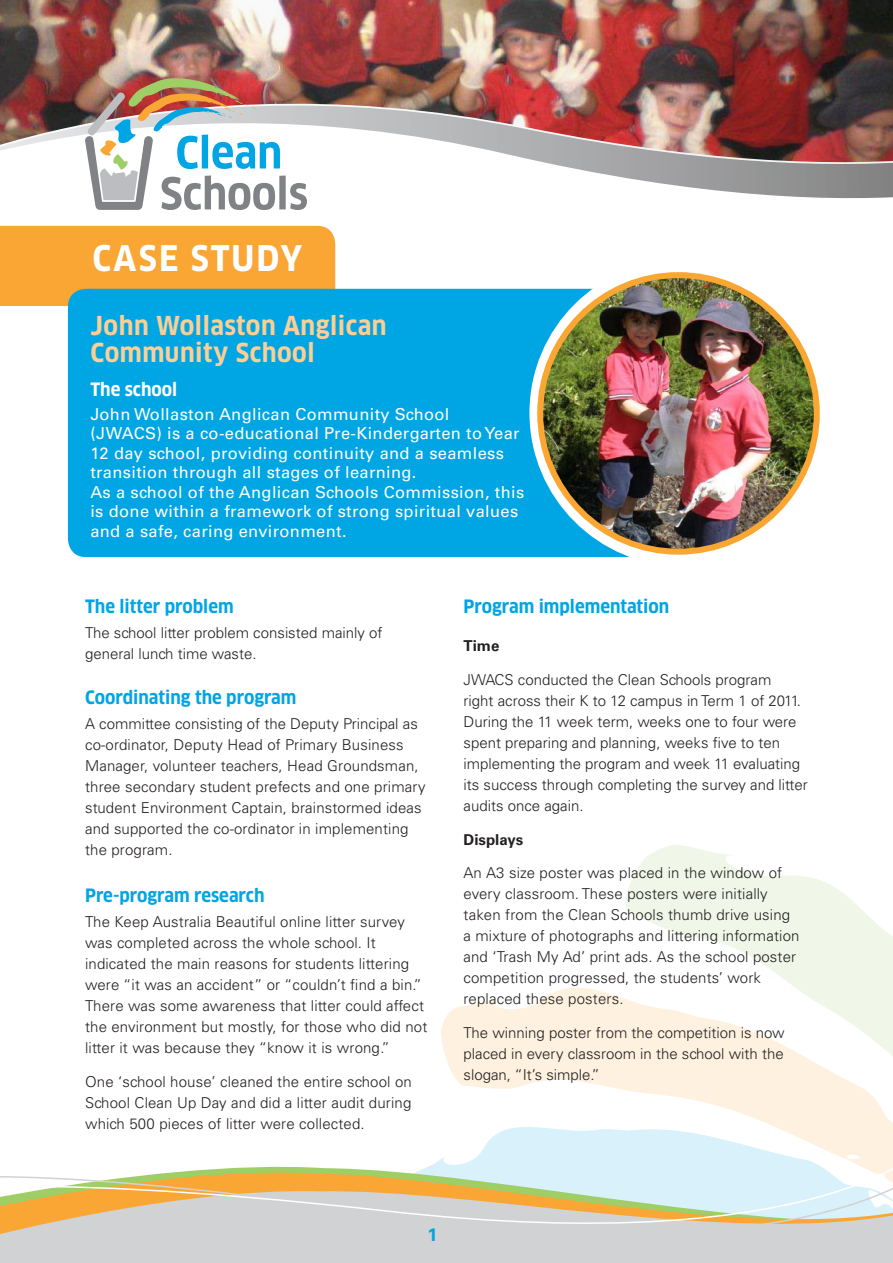
<style>
.page{position:relative;width:893px;height:1263px;background:#fff}
.page>*{position:absolute;margin:0;border:0;box-sizing:border-box;transform-origin:0 0}
.HEADING{font:700 34.5px "Clan Narrow";letter-spacing:.06em;color:#fff}
.t1{font:700 25.5px/27px "Clan Narrow";letter-spacing:.02em;color:#fdcf94}
.SUB{font:700 18px "Clan Narrow";color:#00a5e3}
.SUB-2{font:700 18px "Clan Narrow";color:#fff}
.t2{font:700 18px "Univers";color:#00a5e3}
.t3{font:16.5px/19.5px "Univers";letter-spacing:.02em;color:#fff}
.TEXT{font:300 15px/21px "Univers";letter-spacing:.01em;color:#231f20}
.BOLD{font:700 15px "Univers";color:#231f20}
</style>
<div class="page">
<svg style="left:441px;top:845px;width:452px;height:273px"></svg>
<svg style="left:0;top:1118px;width:893px;height:144px"></svg>
<div style="left:0;top:236px;width:335px;height:70px;background:#faa634"></div>
<div style="left:68px;top:289px;width:653px;height:268px;background:#00a5e3;border-radius:18px"></div>
<svg style="left:0;top:225px;width:334px;height:11px;background:#faad45"></svg>
<img style="left:0;top:0;width:893px;height:210px">
<div style="left:279px;top:175px;width:7px;height:34px;background:#808285"></div>
<svg style="left:290px;top:183px;width:17px;height:27px"></svg>
<img style="left:85px;top:78px;width:195px;height:132px">
<svg style="left:529px;top:259px;width:307px;height:307px"></svg>
<img style="left:540px;top:275px;width:277px;height:277px;border-radius:138px">
<div style="left:537px;top:272px;width:283px;height:283px;border:6px solid #faa633;border-radius:50%"></div>
<p class="HEADING" style="left:93px;top:237px;width:211px">CASE STUDY</p>
<p class="t1" style="left:90px;top:312px;width:298px">John Wollaston Anglican<br>Community School</p>
<p class="SUB-2" style="left:90px;top:378px;width:88px">The school</p>
<p class="t3" style="left:90px;top:404px;width:435px">John Wollaston Anglican Community School (JWACS) is a co-educational Pre-Kindergarten to Year 12 day school, providing continuity and a seamless transition through all stages of learning.<br>As a school of the Anglican Schools Commission, this is done within a framework of strong spiritual values and a safe, caring environment.</p>
<p class="SUB" style="left:85px;top:595px;width:150px">The litter problem</p>
<p class="TEXT" style="left:85px;top:622px;width:299px">The school litter problem consisted mainly of general lunch time waste.</p>
<p class="SUB" style="left:85px;top:686px;width:213px">Coordinating the program</p>
<p class="TEXT" style="left:85px;top:713px;width:342px">A committee consisting of the Deputy Principal as co-ordinator, Deputy Head of Primary Business Manager, volunteer teachers, Head Groundsman, three secondary student prefects and one primary student Environment Captain, brainstormed ideas and supported the co-ordinator in implementing the program.</p>
<p class="SUB" style="left:85px;top:884px;width:181px">Pre-program research</p>
<p class="TEXT" style="left:85px;top:911px;width:344px">The Keep Australia Beautiful online litter survey was completed across the whole school. It indicated the main reasons for students littering were “it was an accident” or “couldn’t find a bin.” There was some awareness that litter could affect the environment but mostly, for those who did not litter it was because they “know it is wrong.”</p>
<p class="TEXT" style="left:85px;top:1071px;width:328px;text-align:justify">One ‘school house’ cleaned the entire school on School Clean Up Day and did a litter audit during which 500 pieces of litter were collected.</p>
<p class="SUB" style="left:463px;top:595px;width:207px">Program implementation</p>
<p class="BOLD" style="left:463px;top:637px;width:37px">Time</p>
<p class="TEXT" style="left:463px;top:669px;width:346px">JWACS conducted the Clean Schools program<br>right across their K to 12 campus in Term 1 of 2011.<br>During the 11 week term, weeks one to four were spent preparing and planning, weeks five to ten implementing the program and week 11 evaluating its success through completing the survey and litter audits once again.</p>
<p class="BOLD" style="left:463px;top:830px;width:61px">Displays</p>
<p class="TEXT" style="left:463px;top:862px;width:338px">An A3 size poster was placed in the window of every classroom. These posters were initially taken from the Clean Schools thumb drive using a mixture of photographs and littering information and ‘Trash My Ad’ print ads. As the school poster competition progressed, the students’ work replaced these posters.</p>
<p class="TEXT" style="left:463px;top:1022px;width:323px;text-align:justify">The winning poster from the competition is now placed in every classroom in the school with the slogan, “It’s simple.”</p>
<p class="t2" style="left:427px;top:1224px;width:12px">1</p>
</div>
